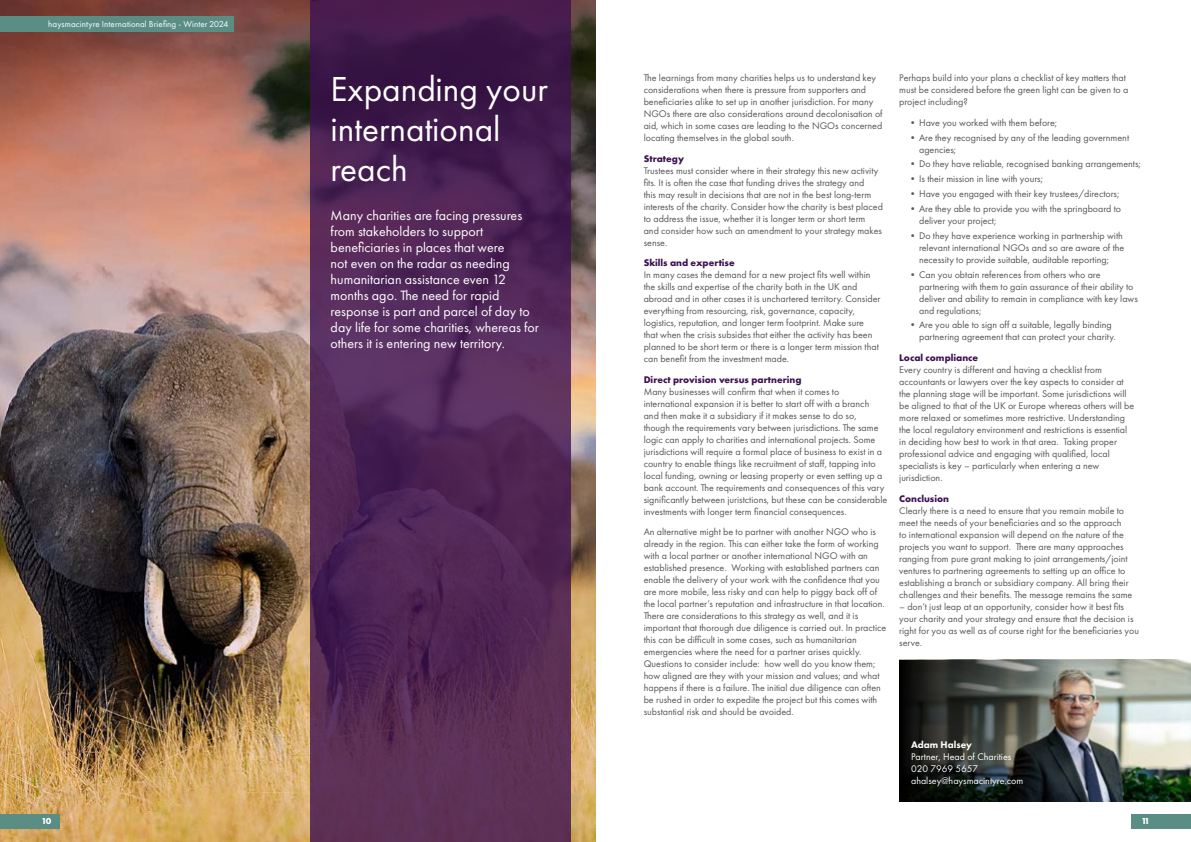
<style>
.page{position:relative;width:1191px;height:842px;background:#fff}
.page>*{position:absolute;margin:0;border:0;box-sizing:border-box;transform-origin:0 0}
.t1{font:36px/40px "Futura PT";color:#fff}
.t2{font:14px/16px "Futura PT";color:#fff}
.t3{font:10px/12px "Futura PT";color:#575756}
.t4{font:700 10px "Futura PT";color:#3e1151}
.t5{font:10px/12px "Futura PT";color:#fff}
.t6{font:800 10px "Futura PT";color:#fff}
.t7{font:9px "Futura PT";letter-spacing:.01em;color:#fff}
.t8{font:700 9px "Futura PT";color:#fff}
</style>
<div class="page">
<img style="left:0;top:0;width:595px;height:842px">
<svg style="left:310px;top:0;width:261px;height:842px;background:#4f2554"></svg>
<img style="left:1128px;top:660px;width:63px;height:141px">
<img style="left:899px;top:660px;width:229px;height:141px">
<div style="left:1131px;top:814px;width:60px;height:14px;background:#5a8d84"></div>
<div style="left:0;top:814px;width:60px;height:14px;background:#5a8d84"></div>
<div style="left:0;top:16px;width:234px;height:16px;background:#5a8d84"></div>
<p class="t7" style="left:48px;top:19px;width:182px">haysmacintyre International Briefing - Winter 2024</p>
<h1 class="t1" style="left:331px;top:69px;width:219px">Expanding your international reach</h1>
<p class="t2" style="left:331px;top:207px;width:210px">Many charities are facing pressures from stakeholders to support beneficiaries in places that were<br>not even on the radar as needing humanitarian assistance even 12 months ago. The need for rapid response is part and parcel of day to day life for some charities, whereas for others it is entering new territory.</p>
<p class="t3" style="left:643px;top:72px;width:240px">The learnings from many charities helps us to understand key considerations when there is pressure from supporters and beneficiaries alike to set up in another jurisdiction. For many NGOs there are also considerations around decolonisation of aid, which in some cases are leading to the NGOs concerned locating themselves in the global south.</p>
<p class="t4" style="left:643px;top:152px;width:42px">Strategy</p>
<p class="t3" style="left:643px;top:164px;width:241px">Trustees must consider where in their strategy this new activity fits. It is often the case that funding drives the strategy and<br>this may result in decisions that are not in the best long-term interests of the charity. Consider how the charity is best placed to address the issue, whether it is longer term or short term and consider how such an amendment to your strategy makes sense.</p>
<p class="t4" style="left:643px;top:257px;width:93px">Skills and expertise</p>
<p class="t3" style="left:643px;top:269px;width:238px">In many cases the demand for a new project fits well within the skills and expertise of the charity both in the UK and abroad and in other cases it is unchartered territory. Consider everything from resourcing, risk, governance, capacity, logistics, reputation, and longer term footprint. Make sure that when the crisis subsides that either the activity has been planned to be short term or there is a longer term mission that can benefit from the investment made.</p>
<p class="t4" style="left:643px;top:373px;width:159px">Direct provision versus partnering</p>
<p class="t3" style="left:643px;top:385px;width:245px">Many businesses will confirm that when it comes to international expansion it is better to start off with a branch<br>and then make it a subsidiary if it makes sense to do so,<br>though the requirements vary between jurisdictions. The same logic can apply to charities and international projects. Some jurisdictions will require a formal place of business to exist in a country to enable things like recruitment of staff, tapping into local funding, owning or leasing property or even setting up a bank account. The requirements and consequences of this vary significantly between juristctions, but these can be considerable investments with longer term financial consequences.</p>
<p class="t3" style="left:643px;top:526px;width:244px">An alternative might be to partner with another NGO who is already in the region. This can either take the form of working with a local partner or another international NGO with an established presence. Working with established partners can enable the delivery of your work with the confidence that you are more mobile, less risky and can help to piggy back off of the local partner’s reputation and infrastructure in that location.<br>There are considerations to this strategy as well, and it is important that thorough due diligence is carried out. In practice this can be difficult in some cases, such as humanitarian emergencies where the need for a partner arises quickly.<br>Questions to consider include: how well do you know them; how aligned are they with your mission and values; and what happens if there is a failure. The initial due diligence can often be rushed in order to expedite the project but this comes with substantial risk and should be avoided.</p>
<p class="t3" style="left:899px;top:72px;width:231px">Perhaps build into your plans a checklist of key matters that must be considered before the green light can be given to a project including?</p>
<p class="t3" style="left:907px;top:116px;width:151px">•Have you worked with them before;</p>
<p class="t3" style="left:919px;top:131px;width:211px;text-indent:-11px">•Are they recognised by any of the leading government agencies;</p>
<p class="t3" style="left:907px;top:158px;width:234px">•Do they have reliable, recognised banking arrangements;</p>
<p class="t3" style="left:907px;top:173px;width:137px">•Is their mission in line with yours;</p>
<p class="t3" style="left:907px;top:188px;width:213px">•Have you engaged with their key trustees/directors;</p>
<p class="t3" style="left:919px;top:203px;width:203px;text-indent:-11px">•Are they able to provide you with the springboard to deliver your project;</p>
<p class="t3" style="left:919px;top:229px;width:207px;text-indent:-11px">•Do they have experience working in partnership with relevant international NGOs and so are aware of the necessity to provide suitable, auditable reporting;</p>
<p class="t3" style="left:919px;top:268px;width:220px;text-indent:-11px">•Can you obtain references from others who are partnering with them to gain assurance of their ability to deliver and ability to remain in compliance with key laws and regulations;</p>
<p class="t3" style="left:919px;top:319px;width:198px;text-indent:-11px">•Are you able to sign off a suitable, legally binding partnering agreement that can protect your charity.</p>
<p class="t4" style="left:899px;top:351px;width:80px">Local compliance</p>
<p class="t3" style="left:899px;top:364px;width:236px">Every country is different and having a checklist from accountants or lawyers over the key aspects to consider at the planning stage will be important. Some jurisdictions will be aligned to that of the UK or Europe whereas others will be more relaxed or sometimes more restrictive. Understanding the local regulatory environment and restrictions is essential in deciding how best to work in that area. Taking proper professional advice and engaging with qualified, local specialists is key – particularly when entering a new jurisdiction.</p>
<p class="t4" style="left:899px;top:492px;width:51px">Conclusion</p>
<p class="t3" style="left:899px;top:504px;width:235px">Clearly there is a need to ensure that you remain mobile to meet the needs of your beneficiaries and so the approach<br>to international expansion will depend on the nature of the projects you want to support. There are many approaches ranging from pure grant making to joint arrangements/joint ventures to partnering agreements to setting up an office to establishing a branch or subsidiary company. All bring their challenges and their benefits. The message remains the same</p>
<p class="t3" style="left:899px;top:600px;width:241px">– don’t just leap at an opportunity, consider how it best fits your charity and your strategy and ensure that the decision is right for you as well as of course right for the beneficiaries you serve.</p>
<p class="t6" style="left:911px;top:738px;width:63px">Adam Halsey</p>
<p class="t5" style="left:911px;top:751px;width:114px">Partner, Head of Charities<br>020 7969 5657 ahalsey@haysmacintyre.com</p>
<p class="t8" style="left:43px;top:816px;width:10px">10</p>
<p class="t8" style="left:1142px;top:816px;width:8px">11</p>
</div>
